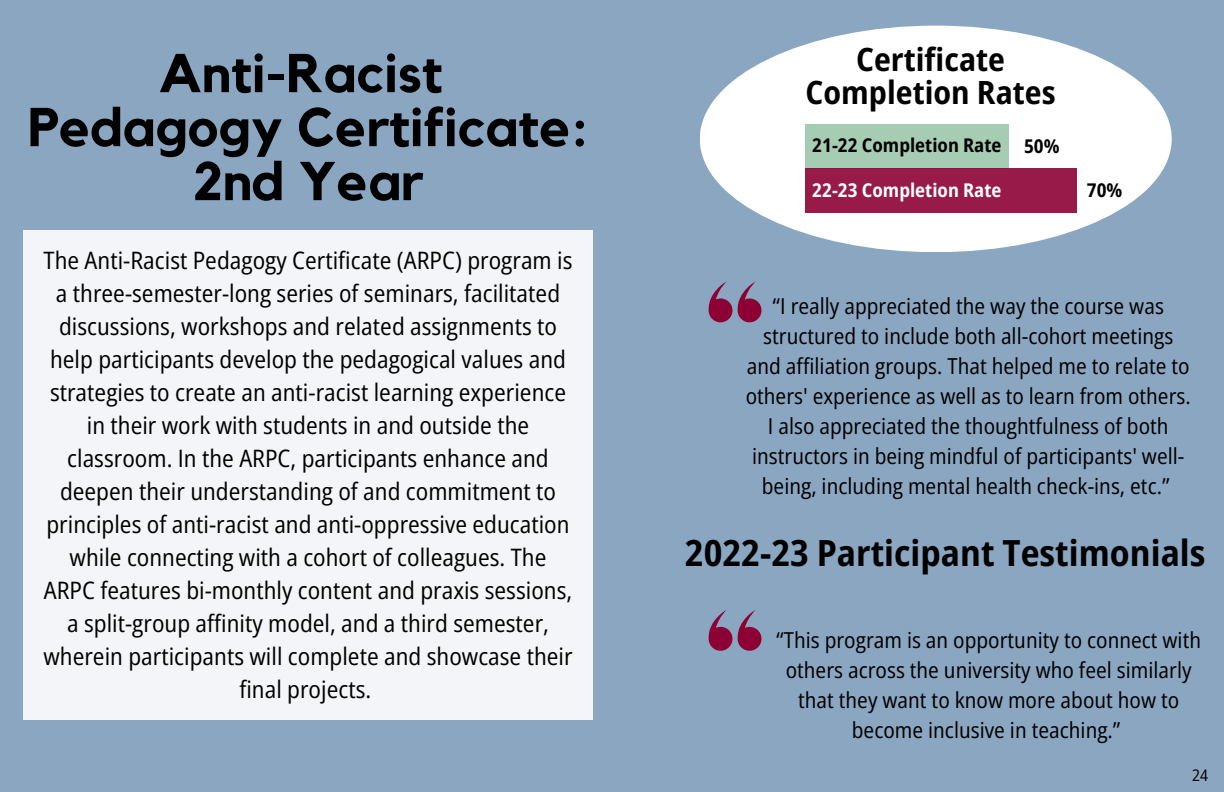
<style>
.page{position:relative;width:1224px;height:792px;background:#8aa6c1}
.page>*{position:absolute;margin:0;border:0;box-sizing:border-box;transform-origin:0 0}
.t1{font:700 54px/54px "Kollektif";color:#000;text-align:center}
.t2{font:700 semi-condensed 36px "Open Sans";color:#000}
.t3{font:700 semi-condensed 32px "Open Sans";color:#000}
.t4{font:semi-condensed 24px/33px "Open Sans";color:#000;text-align:center}
.t5{font:semi-condensed 22px/30px "Open Sans";color:#000;text-align:center}
.t6{font:700 semi-condensed 19px "Open Sans";color:#000}
.t7{font:700 semi-condensed 19px "Open Sans";color:#fff}
.t8{font:semi-condensed 16px "Open Sans";color:#000}
</style>
<div class="page">
<div style="left:700px;top:26px;width:472px;height:226px;background:#fff;border-radius:50%"></div>
<div style="left:805px;top:124px;width:203px;height:44px;background:#a6ccb3"></div>
<div style="left:806px;top:168px;width:271px;height:44px;background:#981a48"></div>
<div style="left:23px;top:230px;width:570px;height:490px;background:#f3f5f8"></div>
<svg style="left:708px;top:281px;width:54px;height:42px"></svg>
<svg style="left:708px;top:610px;width:54px;height:41px"></svg>
<p class="t1" style="left:159px;top:48px;width:285px">Anti-Racist</p>
<p class="t1" style="left:28px;top:102px;width:562px">Pedagogy Certificate:<br>2nd Year</p>
<p class="t4" style="left:43px;top:244px;width:531px">The Anti-Racist Pedagogy Certificate (ARPC) program is a three-semester-long series of seminars, facilitated discussions, workshops and related assignments to help participants develop the pedagogical values and strategies to create an anti-racist learning experience in their work with students in and outside the classroom. In the ARPC, participants enhance and deepen their understanding of and commitment to principles of anti-racist and anti-oppressive education while connecting with a cohort of colleagues. The ARPC features bi-monthly content and praxis sessions, a split-group affinity model, and a third semester, wherein participants will complete and showcase their final projects.</p>
<p class="t3" style="left:856px;top:37px;width:150px">Certificate</p>
<p class="t3" style="left:806px;top:70px;width:252px">Completion Rates</p>
<p class="t6" style="left:812px;top:132px;width:191px">21-22 Completion Rate</p>
<p class="t7" style="left:812px;top:176px;width:191px">22-23 Completion Rate</p>
<p class="t6" style="left:1024px;top:132px;width:37px">50%</p>
<p class="t6" style="left:1087px;top:176px;width:37px">70%</p>
<p class="t5" style="left:746px;top:290px;width:447px">“I really appreciated the way the course was structured to include both all-cohort meetings and affiliation groups. That helped me to relate to others' experience as well as to learn from others.<br>I also appreciated the thoughtfulness of both instructors in being mindful of participants' well&shy;being, including mental health check-ins, etc.”</p>
<p class="t2" style="left:685px;top:528px;width:522px">2022-23 Participant Testimonials</p>
<p class="t5" style="left:776px;top:624px;width:426px">“This program is an opportunity to connect with others across the university who feel similarly that they want to know more about how to become inclusive in teaching.”</p>
<p class="t8" style="left:1192px;top:764px;width:17px">24</p>
</div>
